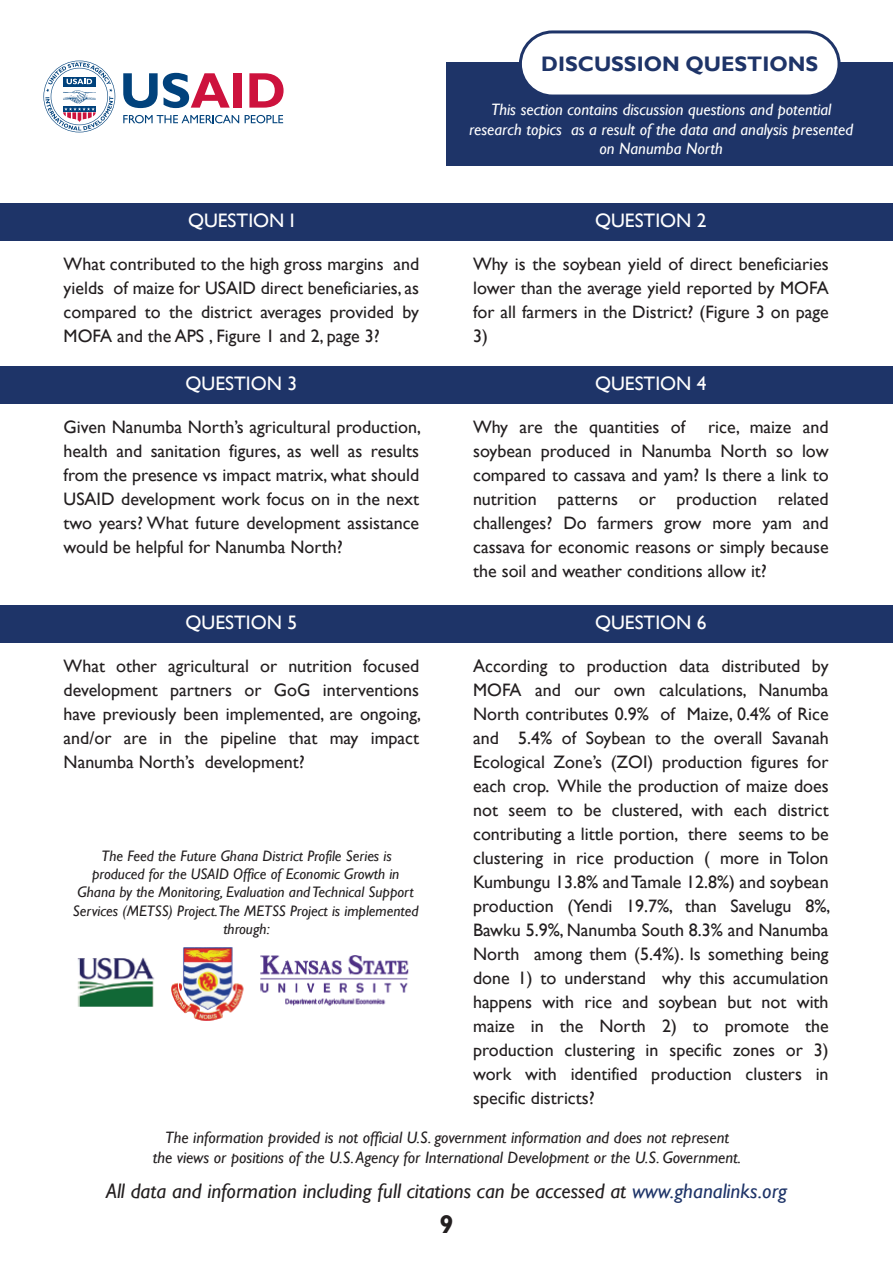
<style>
.page{position:relative;width:893px;height:1263px;background:#fff}
.page>*{position:absolute;margin:0;border:0;box-sizing:border-box;transform-origin:0 0}
.t1{font:700 25.5px "Gill Sans";color:#231f20}
.t2{font:italic 21px "Gill Sans";color:#231f20}
.t3{font:700 21px "Gill Sans";color:#1e3468}
.t4{font:19.5px "Gill Sans";color:#fff}
.t5{font:18px/24px "Gill Sans";color:#231f20;text-align:justify}
.t6{font:italic 16.5px/19.8px "Gill Sans";color:#231f20;text-align:center}
.t7{font:italic 16.5px/19.8px "Gill Sans";color:#fff;text-align:center}
.t8{font:italic 15.15px/18.3px "Gill Sans";color:#231f20;text-align:center}
.s1{color:#1e3468}
</style>
<div class="page">
<div style="left:0;top:605px;width:893px;height:37px;background:#1e3468"></div>
<div style="left:446px;top:63px;width:447px;height:103px;background:#1e3468"></div>
<div style="left:520px;top:32px;width:319px;height:64px;background:#fff;border-radius:32px"></div>
<div style="left:519px;top:30px;width:321px;height:68px;border:3px solid #1e3468;border-radius:32px"></div>
<div style="left:0;top:366px;width:893px;height:38px;background:#1e3468"></div>
<div style="left:0;top:203px;width:893px;height:37px;background:#1e3468"></div>
<img style="left:77px;top:947px;width:332px;height:74px">
<svg style="left:123px;top:115px;width:116px;height:8px"></svg>
<svg style="left:245px;top:115px;width:38px;height:8px"></svg>
<svg style="left:123px;top:73px;width:107px;height:35px"></svg>
<div style="left:234px;top:73px;width:8px;height:35px;background:#cd123d"></div>
<svg style="left:249px;top:73px;width:35px;height:35px"></svg>
<svg style="left:43px;top:61px;width:72px;height:71px"></svg>
<p class="t3" style="left:541px;top:51px;width:278px">DISCUSSION QUESTIONS</p>
<p class="t7" style="left:469px;top:99px;width:385px">This section contains discussion questions and potential research topics as a result of the data and analysis presented on Nanumba North</p>
<p class="t4" style="left:188px;top:209px;width:108px">QUESTION I</p>
<p class="t4" style="left:595px;top:209px;width:113px">QUESTION 2</p>
<p class="t5" style="left:64px;top:252px;width:357px">What contributed to the high gross margins and yields of maize for USAID direct beneficiaries, as compared to the district averages provided by MOFA and the APS , Figure 1 and 2, page 3?</p>
<p class="t5" style="left:473px;top:252px;width:357px">Why is the soybean yield of direct beneficiaries lower than the average yield reported by MOFA for all farmers in the District? (Figure 3 on page 3)</p>
<p class="t4" style="left:186px;top:373px;width:113px">QUESTION 3</p>
<p class="t4" style="left:595px;top:373px;width:113px">QUESTION 4</p>
<p class="t5" style="left:64px;top:415px;width:359px">Given Nanumba North’s agricultural production, health and sanitation figures, as well as results from the presence vs impact matrix, what should USAID development work focus on in the next two years? What future development assistance would be helpful for Nanumba North?</p>
<p class="t5" style="left:473px;top:415px;width:214px">Why are the quantities of</p>
<p class="t5" style="left:473px;top:415px;width:357px;text-indent:235px">rice, maize and soybean produced in Nanumba North so low compared to cassava and yam? Is there a link to nutrition patterns or production related challenges? Do farmers grow more yam and cassava for economic reasons or simply because the soil and weather conditions allow it?</p>
<p class="t4" style="left:186px;top:611px;width:113px">QUESTION 5</p>
<p class="t4" style="left:595px;top:611px;width:113px">QUESTION 6</p>
<p class="t5" style="left:64px;top:654px;width:359px">What other agricultural or nutrition focused development partners or GoG interventions have previously been implemented, are ongoing, and/or are in the pipeline that may impact Nanumba North’s development?</p>
<p class="t8" style="left:73px;top:847px;width:347px">The Feed the Future Ghana District Profile Series is produced for the USAID Office of Economic Growth in Ghana by the Monitoring, Evaluation and Technical Support Services (METSS) Project.The METSS Project is implemented through:</p>
<p class="t5" style="left:473px;top:654px;width:359px">According to production data distributed by MOFA and our own calculations, Nanumba North contributes 0.9% of Maize, 0.4% of Rice and 5.4% of Soybean to the overall Savanah Ecological Zone’s (ZOI) production figures for each crop. While the production of maize does not seem to be clustered, with each district contributing a little portion, there seems to be clustering in rice production ( more in Tolon Kumbungu 13.8% and Tamale 12.8%) and soybean production (Yendi 19.7%, than Savelugu 8%, Bawku 5.9%, Nanumba South 8.3% and Nanumba North among them (5.4%). Is something being done 1) to understand why this accumulation happens with rice and soybean but not with maize in the North 2) to promote the production clustering in specific zones or 3) work with identified production clusters in specific districts?</p>
<p class="t6" style="left:153px;top:1127px;width:590px">The information provided is not official U.S. government information and does not represent<br>the views or positions of the U.S. Agency for International Development or the U.S. Government.</p>
<p class="t2" style="left:106px;top:1179px;width:683px">All data and information including full citations can be accessed at <span class="s1">www.ghanalinks.org</span></p>
<h1 class="t1" style="left:439px;top:1209px;width:16px">9</h1>
</div>
